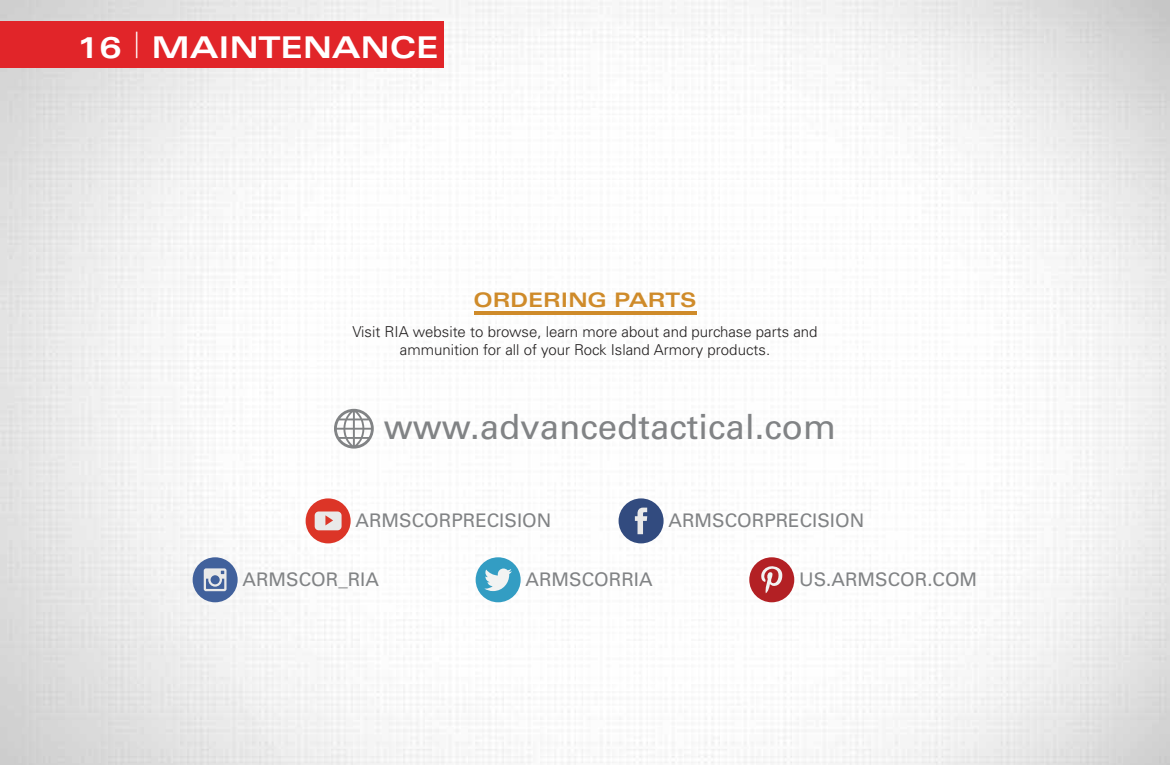
<style>
.page{position:relative;width:1170px;height:765px;background:#fff}
.page>*{position:absolute;margin:0;border:0;box-sizing:border-box;transform-origin:0 0}
.t1{font:34.88px "Univers";color:#818385}
.t2{font:700 expanded 30px "Univers";color:#fff}
.t3{font:700 expanded 20px "Univers";color:#cf8b2a}
.t4{font:18.75px "Univers";color:#818385}
.t5{font:300 15px/18px "Univers";color:#221f1f;text-align:center}
.s1{font-weight:100;font-stretch:ultra-condensed;font-size:36.25px}
</style>
<div class="page">
<img style="left:0;top:0;width:1170px;height:765px">
<hr style="left:474px;top:311px;width:222px;height:4px;background:#cf8b2a">
<svg style="left:334px;top:409px;width:40px;height:40px"></svg>
<div style="left:0;top:21px;width:444px;height:47px;background:#e12529"></div>
<div style="left:619px;top:498px;width:45px;height:45px;background:#324b7f;border-radius:50%"></div>
<svg style="left:635px;top:508px;width:12px;height:26px"></svg>
<div style="left:306px;top:498px;width:45px;height:45px;background:#dc3527;border-radius:50%"></div>
<svg style="left:315px;top:512px;width:27px;height:18px"></svg>
<div style="left:193px;top:557px;width:45px;height:45px;background:#41619c;border-radius:50%"></div>
<svg style="left:204px;top:568px;width:23px;height:23px"></svg>
<div style="left:476px;top:557px;width:45px;height:45px;background:#339dc3;border-radius:50%"></div>
<svg style="left:484px;top:569px;width:28px;height:22px"></svg>
<div style="left:749px;top:557px;width:45px;height:45px;background:#b32024;border-radius:50%"></div>
<svg style="left:761px;top:566px;width:22px;height:27px"></svg>
<h2 class="t2" style="left:77px;top:31px;width:363px">16 <span class="s1">|</span> MAINTENANCE</h2>
<h3 class="t3" style="left:474px;top:289px;width:224px">ORDERING PARTS</h3>
<p class="t5" style="left:352px;top:323px;width:467px">Visit RIA website to browse, learn more about and purchase parts and ammunition for all of your Rock Island Armory products.</p>
<h1 class="t1" style="left:384px;top:406px;width:454px">www.advancedtactical.com</h1>
<p class="t4" style="left:356px;top:509px;width:197px">ARMSCORPRECISION</p>
<p class="t4" style="left:668px;top:509px;width:197px">ARMSCORPRECISION</p>
<p class="t4" style="left:243px;top:568px;width:138px">ARMSCOR_RIA</p>
<p class="t4" style="left:526px;top:568px;width:129px">ARMSCORRIA</p>
<p class="t4" style="left:799px;top:568px;width:180px">US.ARMSCOR.COM</p>
</div>
